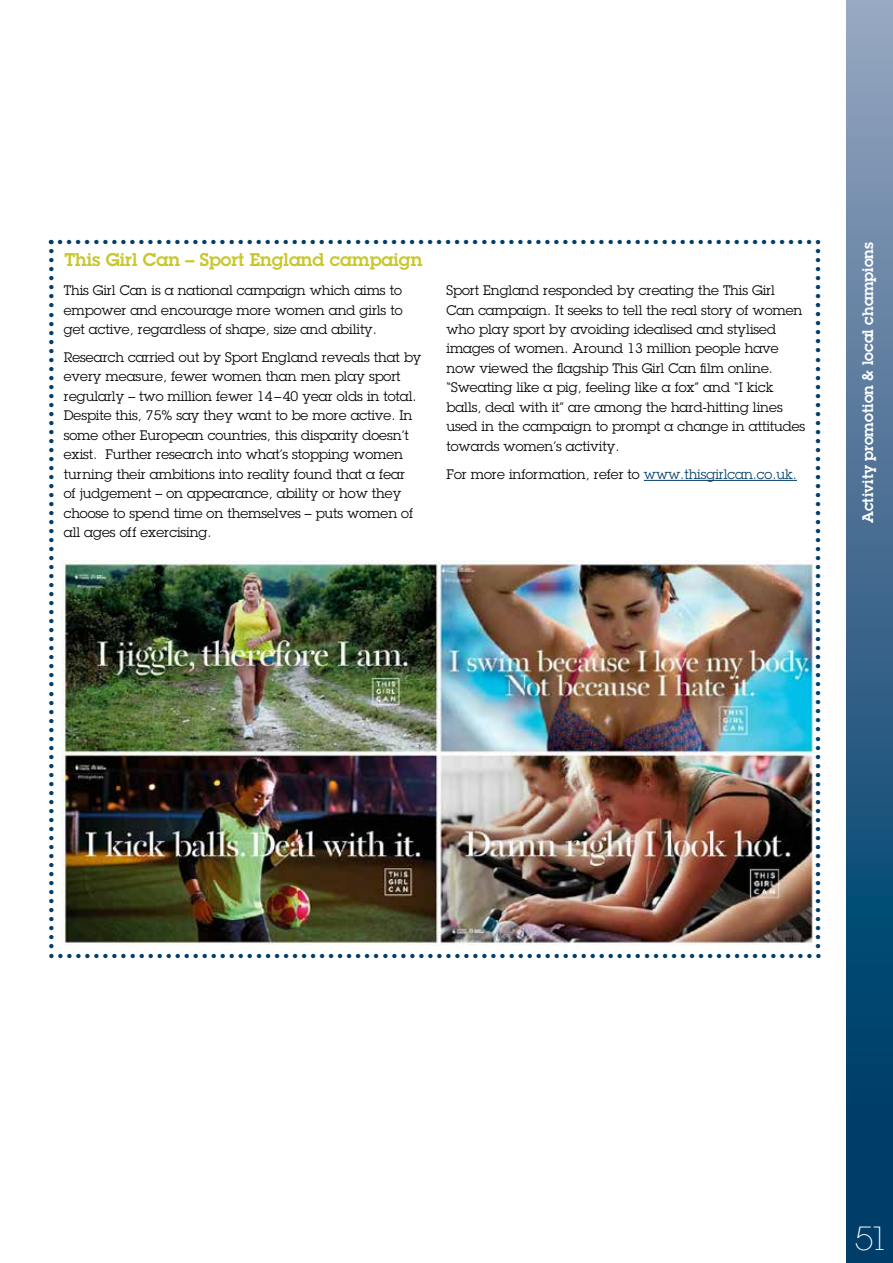
<style>
.page{position:relative;width:893px;height:1263px;background:#fff}
.page>*{position:absolute;margin:0;border:0;box-sizing:border-box;transform-origin:0 0}
.t1{font:30px "Lubalin X Light";color:#fff}
.t2{font:22.5px "Lust Display";color:#003e69}
.t3{font:600 18px "Lubalin Graph Std";color:#c9c72d}
.t4{font:600 15px "Lubalin Graph Std";color:#fff}
.t5{font:13.5px/19.5px "Lubalin Graph Std";color:#000}
.s1{color:#003e69}
</style>
<div class="page">
<svg style="left:846px;top:0;width:47px;height:1263px;background:#3b688d"></svg>
<hr style="left:644px;top:480px;width:153px;height:1px;background:#003e69">
<img style="left:62px;top:560px;width:753px;height:385px">
<h2 class="t2" style="left:71px;top:239px;width:711px;rotate:90deg">...............................................................................</h2>
<h2 class="t2" style="left:838px;top:239px;width:711px;rotate:90deg">...............................................................................</h2>
<h2 class="t2" style="left:48px;top:936px;width:775px">......................................................................................</h2>
<h2 class="t2" style="left:48px;top:223px;width:766px">.....................................................................................</h2>
<h3 class="t3" style="left:64px;top:247px;width:359px">This Girl Can – Sport England campaign</h3>
<p class="t5" style="left:64px;top:280px;width:340px;text-align:justify">This Girl Can is a national campaign which aims to empower and encourage more women and girls to get active, regardless of shape, size and ability.</p>
<p class="t5" style="left:64px;top:347px;width:359px">Research carried out by Sport England reveals that by every measure, fewer women than men play sport regularly – two million fewer 14–40 year olds in total.<br>Despite this, 75% say they want to be more active. In some other European countries, this disparity doesn’t exist. Further research into what’s stopping women turning their ambitions into reality found that a fear<br>of judgement – on appearance, ability or how they choose to spend time on themselves – puts women of all ages off exercising.</p>
<p class="t5" style="left:446px;top:280px;width:360px">Sport England responded by creating the This Girl Can campaign. It seeks to tell the real story of women who play sport by avoiding idealised and stylised images of women. Around 13 million people have now viewed the flagship This Girl Can film online. “Sweating like a pig, feeling like a fox” and “I kick balls, deal with it” are among the hard-hitting lines used in the campaign to prompt a change in attitudes towards women’s activity.</p>
<p class="t5" style="left:446px;top:464px;width:352px">For more information, refer to <span class="s1">www.thisgirlcan.co.uk.</span></p>
<p class="t4" style="left:858px;top:523px;width:282px;rotate:-90deg">Activity promotion &amp; local champions</p>
<h1 class="t1" style="left:855px;top:1221px;width:31px">51</h1>
</div>
